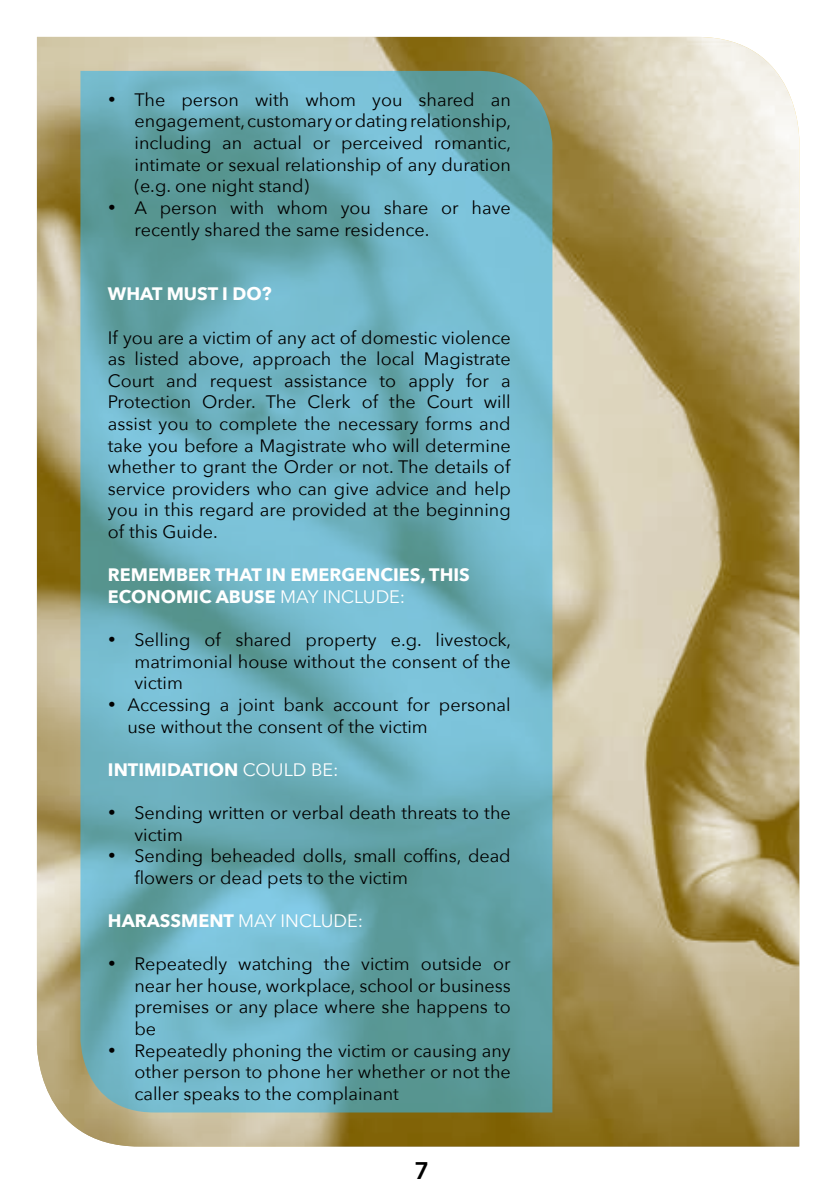
<style>
.page{position:relative;width:840px;height:1191px;background:#fff}
.page>*{position:absolute;margin:0;border:0;box-sizing:border-box;transform-origin:0 0}
.t1{font:800 24px "Avenir";color:#000}
.t2{font:18px/21.6px "Avenir Next";color:#000;text-align:justify}
.t3{font:700 18px/21.6px "Avenir Next";color:#fff}
.t4{font:18px "Avenir Next";color:#fff}
.s1{font-weight:400}
.s2{font-weight:700}
</style>
<div class="page">
<img style="left:37px;top:37px;width:761px;height:1109px">
<svg style="left:80px;top:71px;width:472px;height:1041px;background:#6cafba"></svg>
<p class="t2" style="left:134px;top:89px;width:378px;text-indent:-27px">• The person with whom you shared an engagement, customary or dating relationship, including an actual or perceived romantic, intimate or sexual relationship of any duration (e.g. one night stand)</p>
<p class="t2" style="left:134px;top:197px;width:377px;text-indent:-27px">• A person with whom you share or have recently shared the same residence.</p>
<p class="t3" style="left:108px;top:283px;width:165px">WHAT MUST I DO?</p>
<p class="t2" style="left:108px;top:326px;width:404px">If you are a victim of any act of domestic violence as listed above, approach the local Magistrate Court and request assistance to apply for a Protection Order. The Clerk of the Court will assist you to complete the necessary forms and take you before a Magistrate who will determine whether to grant the Order or not. The details of service providers who can give advice and help you in this regard are provided at the beginning of this Guide.</p>
<p class="t3" style="left:108px;top:564px;width:363px">REMEMBER THAT IN EMERGENCIES, THIS<br>ECONOMIC ABUSE <span class="s1">MAY INCLUDE:</span></p>
<p class="t2" style="left:134px;top:629px;width:378px;text-indent:-27px">• Selling of shared property e.g. livestock, matrimonial house without the consent of the victim</p>
<p class="t2" style="left:127px;top:694px;width:384px;text-indent:-20px">• Accessing a joint bank account for personal use without the consent of the victim</p>
<p class="t3" style="left:108px;top:758px;width:232px">INTIMIDATION <span class="s1">COULD BE:</span></p>
<p class="t2" style="left:134px;top:802px;width:377px;text-indent:-27px">• Sending written or verbal death threats to the victim</p>
<p class="t2" style="left:134px;top:845px;width:377px;text-indent:-27px">• Sending beheaded dolls, small coffins, dead flowers or dead pets to the victim</p>
<p class="t4" style="left:108px;top:910px;width:257px"><span class="s2">HARASSMENT</span> MAY INCLUDE:</p>
<p class="t2" style="left:134px;top:953px;width:377px;text-indent:-27px">• Repeatedly watching the victim outside or near her house, workplace, school or business premises or any place where she happens to be</p>
<p class="t2" style="left:134px;top:1039px;width:377px;text-indent:-27px">• Repeatedly phoning the victim or causing any other person to phone her whether or not the caller speaks to the complainant</p>
<h1 class="t1" style="left:414px;top:1148px;width:16px">7</h1>
</div>
